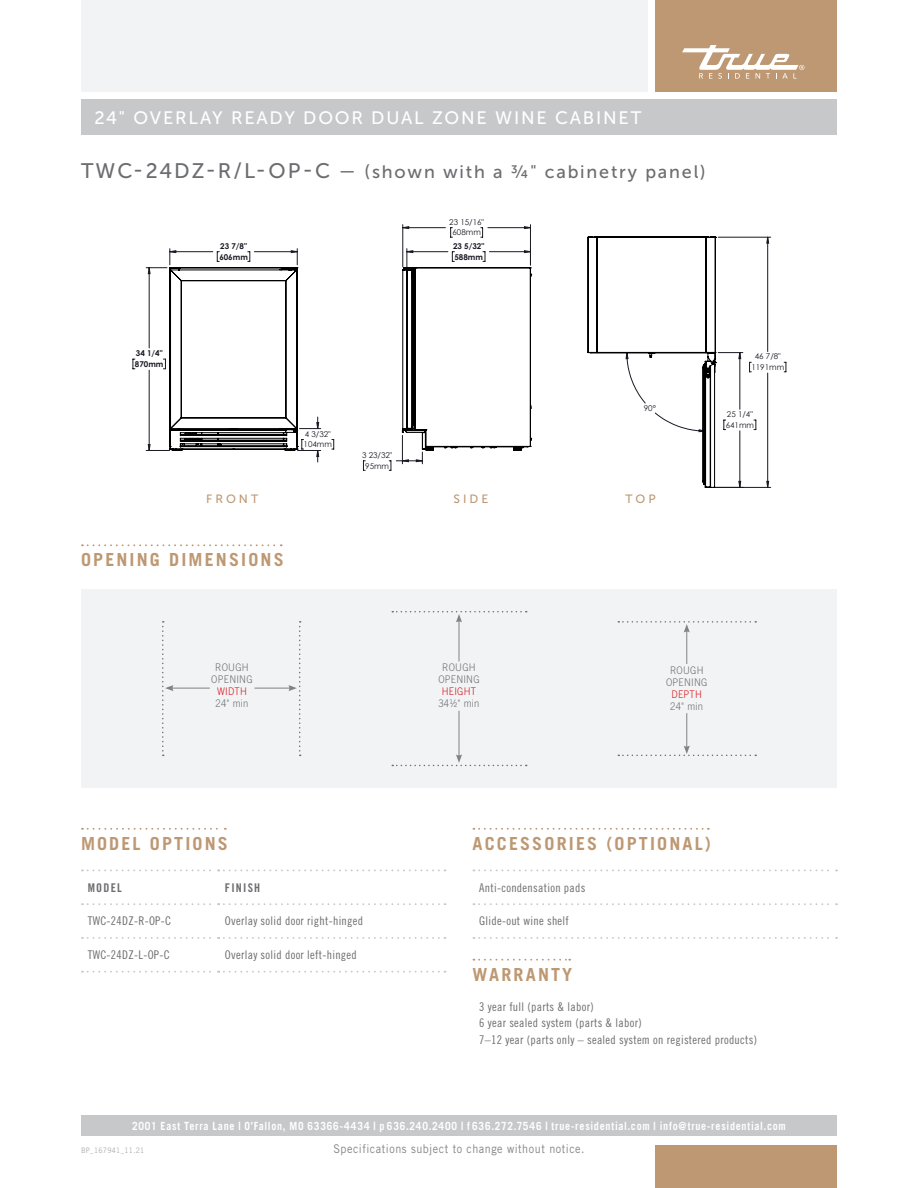
<style>
.page{position:relative;width:918px;height:1188px;background:#fff}
.page>*{position:absolute;margin:0;border:0;box-sizing:border-box;transform-origin:0 0}
.Subheads_w_dotted_ru{font:700 18px "Trade Gothic LT Std";letter-spacing:.12em;color:#bd9873}
.Model{font:18px "Museo Sans 500";letter-spacing:.1em;color:#6c6d70}
.Model_header_gray_ba{font:18px "Museo Sans 500";letter-spacing:.1em;color:#fff}
.body_text_table{font:12px "Trade Gothic LT Std Cn 18";letter-spacing:.025em;color:#6c6d70}
.t1{font:12px "Trade Gothic LT Std";letter-spacing:.045em;color:#808285;scale:.9 1}
.FRONT_SIDE_TOP{font:12px "Museo Sans 500";letter-spacing:.25em;color:#bd9873}
.body_text_table-2{font:12px "Trade Gothic LT Std Bd Cn 20";letter-spacing:.1em;color:#6c6d70}
.t2{font:700 11.25px "Trade Gothic LT Std";letter-spacing:.075em;color:#fff;scale:.9 1}
.body_text{font:300 10.5px "Trade Gothic LT Std";letter-spacing:.025em;color:#6c6d70;scale:.9 1}
.body_text-2{font:300 10.5px "Trade Gothic LT Std";letter-spacing:.025em;color:#d7171f;scale:.9 1}
.Division_HR_PV_JPG{font:7.95px/10.8px "Century Gothic";color:#191924;text-align:center}
.Division_HR_PV_JPG-2{font:700 7.95px/11.1px "Century Gothic";color:#191924}
.t3{font:7.5px "Trade Gothic LT Std";letter-spacing:.05em;color:#a8a9ad;scale:.9 1}
.s1{font-size:21px}
</style>
<div class="page">
<div style="left:656px;top:0;width:181px;height:92px;background:#bd9873"></div>
<div style="left:81px;top:0;width:567px;height:92px;background:#f2f3f4"></div>
<svg style="left:682px;top:45px;width:122px;height:34px"></svg>
<div style="left:656px;top:1145px;width:181px;height:43px;background:#bd9873"></div>
<div style="left:81px;top:1116px;width:756px;height:20px;background:#c7c8ca"></div>
<hr style="left:403px;top:225px;width:1px;height:42px;background:#191924">
<hr style="left:530px;top:225px;width:1px;height:40px;background:#191924">
<svg style="left:784px;top:362px;width:3px;height:11px"></svg>
<hr style="left:713px;top:487px;width:58px;height:1px;background:#191924">
<hr style="left:718px;top:237px;width:53px;height:1px;background:#191924">
<svg style="left:133px;top:359px;width:2px;height:11px"></svg>
<svg style="left:317px;top:227px;width:452px;height:260px"></svg>
<svg style="left:321px;top:251px;width:68px;height:199px"></svg>
<svg style="left:146px;top:249px;width:175px;height:213px"></svg>
<svg style="left:389px;top:249px;width:143px;height:222px"></svg>
<svg style="left:587px;top:236px;width:156px;height:252px"></svg>
<div style="left:81px;top:100px;width:756px;height:35px;background:#c7c8ca"></div>
<svg style="left:82px;top:828px;width:144px;height:2px"></svg>
<svg style="left:82px;top:869px;width:364px;height:2px"></svg>
<svg style="left:82px;top:903px;width:364px;height:2px"></svg>
<svg style="left:82px;top:937px;width:364px;height:2px"></svg>
<svg style="left:82px;top:971px;width:364px;height:2px"></svg>
<svg style="left:473px;top:828px;width:236px;height:2px"></svg>
<svg style="left:473px;top:959px;width:97px;height:2px"></svg>
<svg style="left:473px;top:869px;width:364px;height:2px"></svg>
<svg style="left:473px;top:903px;width:364px;height:2px"></svg>
<svg style="left:473px;top:937px;width:364px;height:2px"></svg>
<div style="left:81px;top:589px;width:756px;height:199px;background:#f2f3f4"></div>
<svg style="left:82px;top:544px;width:200px;height:2px"></svg>
<hr style="left:459px;top:620px;width:1px;height:41px;background:#808285">
<hr style="left:459px;top:711px;width:1px;height:46px;background:#808285">
<svg style="left:392px;top:611px;width:135px;height:11px"></svg>
<svg style="left:392px;top:754px;width:135px;height:12px"></svg>
<hr style="left:255px;top:688px;width:36px;height:1px;background:#808285">
<hr style="left:171px;top:688px;width:39px;height:1px;background:#808285">
<svg style="left:162px;top:621px;width:12px;height:135px"></svg>
<svg style="left:288px;top:621px;width:13px;height:135px"></svg>
<hr style="left:686px;top:630px;width:1px;height:34px;background:#808285">
<hr style="left:686px;top:713px;width:1px;height:35px;background:#808285">
<svg style="left:618px;top:621px;width:138px;height:12px"></svg>
<svg style="left:618px;top:746px;width:138px;height:10px"></svg>
<p class="Model_header_gray_ba" style="left:94px;top:108px;width:548px">24" OVERLAY READY DOOR DUAL ZONE WINE CABINET</p>
<p class="Model" style="left:81px;top:162px;width:626px"><span class="s1">TWC-24DZ-R/L-OP-C</span> — (shown with a ¾" cabinetry panel)</p>
<p class="Division_HR_PV_JPG-2" style="left:135px;top:347px;width:30px">34 1/4"<br>870mm</p>
<p class="Division_HR_PV_JPG-2" style="left:219px;top:240px;width:30px">23 7/8"<br>606mm</p>
<p class="Division_HR_PV_JPG" style="left:449px;top:216px;width:36px">23 15/16"<br>608mm</p>
<p class="Division_HR_PV_JPG-2" style="left:453px;top:240px;width:33px">23 5/32"<br>588mm</p>
<p class="Division_HR_PV_JPG" style="left:304px;top:428px;width:30px;text-align:left">4 3/32"<br>104mm</p>
<p class="Division_HR_PV_JPG" style="left:362px;top:449px;width:32px">3 23/32"<br>95mm</p>
<p class="Division_HR_PV_JPG" style="left:644px;top:403px;width:14px">90°</p>
<p class="FRONT_SIDE_TOP" style="left:206px;top:492px;width:53px">FRONT</p>
<p class="FRONT_SIDE_TOP" style="left:454px;top:492px;width:36px">SIDE</p>
<p class="FRONT_SIDE_TOP" style="left:626px;top:492px;width:32px">TOP</p>
<p class="Subheads_w_dotted_ru" style="left:81px;top:549px;width:204px">OPENING DIMENSIONS</p>
<p class="Division_HR_PV_JPG" style="left:751px;top:351px;width:34px">46 7/8"<br>1191mm</p>
<p class="Division_HR_PV_JPG" style="left:726px;top:409px;width:30px;text-align:left">25 1/4"<br>641mm</p>
<p class="body_text" style="left:215px;top:661px;width:39px">ROUGH</p>
<p class="body_text" style="left:211px;top:673px;width:47px">OPENING</p>
<p class="body_text-2" style="left:217px;top:685px;width:35px">WIDTH</p>
<p class="body_text" style="left:216px;top:697px;width:38px">24" min</p>
<p class="body_text" style="left:442px;top:661px;width:39px">ROUGH</p>
<p class="body_text" style="left:438px;top:673px;width:47px">OPENING</p>
<p class="body_text-2" style="left:442px;top:685px;width:40px">HEIGHT</p>
<p class="body_text" style="left:438px;top:697px;width:47px">341/2" min</p>
<p class="body_text" style="left:670px;top:664px;width:39px">ROUGH</p>
<p class="body_text" style="left:666px;top:676px;width:47px">OPENING</p>
<p class="body_text-2" style="left:672px;top:688px;width:35px">DEPTH</p>
<p class="body_text" style="left:670px;top:700px;width:38px">24" min</p>
<p class="Subheads_w_dotted_ru" style="left:81px;top:833px;width:148px">MODEL OPTIONS</p>
<p class="body_text_table-2" style="left:88px;top:880px;width:36px">MODEL</p>
<p class="body_text_table-2" style="left:225px;top:880px;width:37px">FINISH</p>
<p class="body_text_table" style="left:88px;top:914px;width:85px">TWC-24DZ-R-OP-C</p>
<p class="body_text_table" style="left:225px;top:914px;width:140px">Overlay solid door right-hinged</p>
<p class="body_text_table" style="left:88px;top:948px;width:84px">TWC-24DZ-L-OP-C</p>
<p class="body_text_table" style="left:225px;top:948px;width:133px">Overlay solid door left-hinged</p>
<p class="Subheads_w_dotted_ru" style="left:472px;top:833px;width:240px">ACCESSORIES (OPTIONAL)</p>
<p class="body_text_table" style="left:479px;top:880px;width:108px">Anti-condensation pads</p>
<p class="body_text_table" style="left:479px;top:914px;width:91px">Glide-out wine shelf</p>
<p class="Subheads_w_dotted_ru" style="left:472px;top:963px;width:101px">WARRANTY</p>
<p class="body_text_table" style="left:479px;top:999px;width:116px">3 year full (parts &amp; labor)</p>
<p class="body_text_table" style="left:479px;top:1016px;width:164px">6 year sealed system (parts &amp; labor)</p>
<p class="body_text_table" style="left:479px;top:1032px;width:279px">7–12 year (parts only – sealed system on registered products)</p>
<p class="t2" style="left:132px;top:1119px;width:728px">2001 East Terra Lane | O’Fallon, MO 63366-4434 | p 636.240.2400 | f 636.272.7546 | true-residential.com | info@true-residential.com</p>
<p class="t3" style="left:81px;top:1146px;width:72px">BP_167941_11.21</p>
<p class="t1" style="left:333px;top:1142px;width:281px">Specifications subject to change without notice.</p>
</div>
